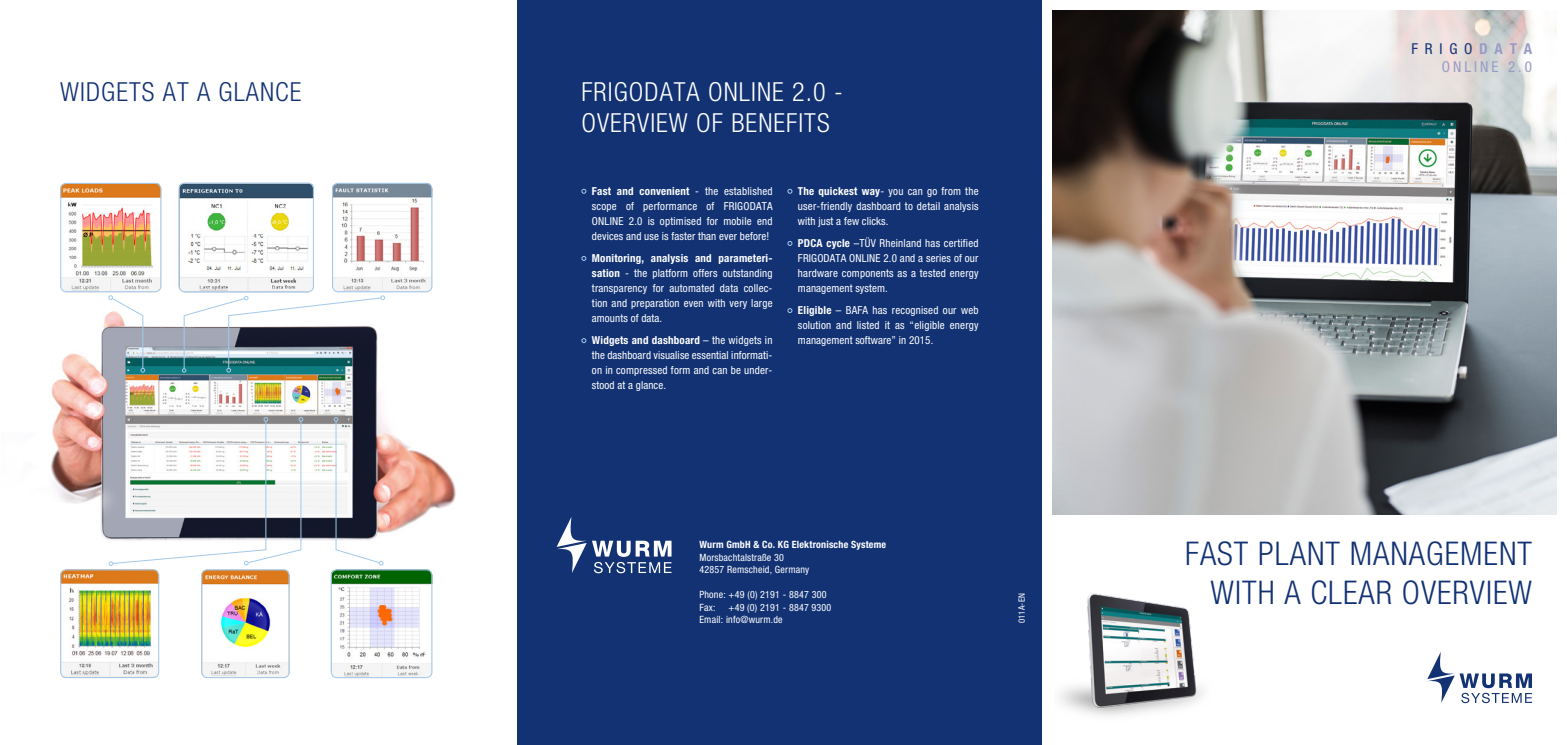
<style>
.page{position:relative;width:1567px;height:745px;background:#fff}
.page>*{position:absolute;margin:0;border:0;box-sizing:border-box;transform-origin:0 0}
.t1{font:300 condensed 32.62px/39.1px "Helvetica Neue";letter-spacing:.03em;color:#123274;text-align:right}
.t2{font:300 condensed 26.25px/31.2px "Helvetica Neue";letter-spacing:.04em;color:#fff}
.t3{font:300 condensed 26.25px "Helvetica Neue";letter-spacing:.04em;color:#123274}
.t4{font:condensed 15px/18px "Helvetica Neue";letter-spacing:.2em;color:#989cc4;text-align:right}
.t5{font:condensed 11px/15px "Helvetica Neue";letter-spacing:.02em;color:#fff;text-align:justify}
.t6{font:condensed 10px/12.5px "Helvetica Neue";letter-spacing:.02em;color:#fff}
.t7{font:700 condensed 10px "Helvetica Neue";letter-spacing:.02em;color:#fff}
.t8{font:condensed 8.75px "Helvetica Neue";letter-spacing:.02em;color:#fff}
.s1{font-weight:700}
.s2{color:#123274}
</style>
<div class="page">
<img style="left:1052px;top:11px;width:504px;height:503px">
<div style="left:517px;top:0;width:525px;height:744px;background:#123274"></div>
<svg style="left:1427px;top:652px;width:104px;height:50px"></svg>
<svg style="left:592px;top:540px;width:79px;height:33px"></svg>
<svg style="left:556px;top:517px;width:30px;height:55px"></svg>
<svg style="left:581px;top:189px;width:5px;height:5px"></svg>
<svg style="left:581px;top:256px;width:5px;height:5px"></svg>
<svg style="left:581px;top:338px;width:5px;height:5px"></svg>
<svg style="left:787px;top:189px;width:5px;height:5px"></svg>
<svg style="left:787px;top:241px;width:5px;height:5px"></svg>
<svg style="left:787px;top:308px;width:5px;height:5px"></svg>
<img style="left:1060px;top:593px;width:143px;height:123px">
<img style="left:50px;top:285px;width:406px;height:301px">
<img style="left:179px;top:184px;width:135px;height:108px">
<div style="left:179px;top:182px;width:135px;height:110px;border:1px solid #a3c9ec;border-radius:6px"></div>
<img style="left:60px;top:183px;width:101px;height:109px">
<div style="left:60px;top:183px;width:101px;height:109px;border:1px solid #a3c9ec;border-radius:6px"></div>
<img style="left:332px;top:183px;width:100px;height:109px">
<div style="left:332px;top:183px;width:100px;height:109px;border:1px solid #a3c9ec;border-radius:6px"></div>
<img style="left:201px;top:569px;width:88px;height:108px">
<div style="left:201px;top:569px;width:88px;height:108px;border:1px solid #a3c9ec;border-radius:6px"></div>
<img style="left:331px;top:569px;width:101px;height:108px">
<div style="left:331px;top:569px;width:101px;height:108px;border:1px solid #a3c9ec;border-radius:6px"></div>
<img style="left:60px;top:569px;width:99px;height:108px">
<div style="left:60px;top:569px;width:99px;height:108px;border:1px solid #a3c9ec;border-radius:6px"></div>
<svg style="left:108px;top:295px;width:37px;height:77px"></svg>
<svg style="left:182px;top:295px;width:203px;height:77px"></svg>
<svg style="left:334px;top:417px;width:49px;height:148px"></svg>
<svg style="left:109px;top:417px;width:194px;height:148px"></svg>
<h2 class="t3" style="left:60px;top:76px;width:243px">WIDGETS AT A GLANCE</h2>
<h2 class="t2" style="left:581px;top:76px;width:263px">FRIGODATA ONLINE 2.0 -<br>OVERVIEW OF BENEFITS</h2>
<p class="t5" style="left:592px;top:183px;width:182px"><span class="s1">Fast and convenient</span> - the established scope of performance of FRIGODATA ONLINE 2.0 is optimised for mobile end devices and use is faster than ever before!</p>
<p class="t5" style="left:592px;top:250px;width:182px"><span class="s1">Monitoring, analysis and parameteri&shy;sation</span> - the platform offers outstanding transparency for automated data collec&shy;tion and preparation even with very large amounts of data.</p>
<p class="t5" style="left:592px;top:332px;width:182px"><span class="s1">Widgets and dashboard</span> – the widgets in the dashboard visualise essential informati&shy;on in compressed form and can be under&shy;stood at a glance.</p>
<p class="t5" style="left:798px;top:183px;width:182px"><span class="s1">The quickest way</span>- you can go from the user-friendly dashboard to detail analysis with just a few clicks.</p>
<p class="t5" style="left:798px;top:235px;width:182px"><span class="s1">PDCA cycle</span> –TÜV Rheinland has certified FRIGODATA ONLINE 2.0 and a series of our hardware components as a tested energy management system.</p>
<p class="t5" style="left:798px;top:302px;width:182px"><span class="s1">Eligible</span> – BAFA has recognised our web solution and listed it as “eligible energy management software” in 2015.</p>
<p class="t7" style="left:699px;top:538px;width:188px">Wurm GmbH &amp; Co. KG Elektronische Systeme</p>
<p class="t6" style="left:699px;top:550px;width:111px">Morsbachtalstraße 30<br>42857 Remscheid, Germany</p>
<p class="t6" style="left:699px;top:588px;width:128px">Phone: +49 (0) 2191 - 8847 300<br>Fax:</p>
<p class="t6" style="left:699px;top:600px;width:133px;text-indent:29px">+49 (0) 2191 - 8847 9300<br>Email: info@wurm.de</p>
<p class="t8" style="left:1016px;top:623px;width:32px;rotate:-90deg">011A-EN</p>
<h3 class="t4" style="left:1411px;top:40px;width:122px"><span class="s2">FRIGO</span><span class="s1">DATA<br></span>ONLINE 2.0</h3>
<h1 class="t1" style="left:1184px;top:533px;width:348px">FAST PLANT MANAGEMENT<br>WITH A CLEAR OVERVIEW</h1>
</div>
